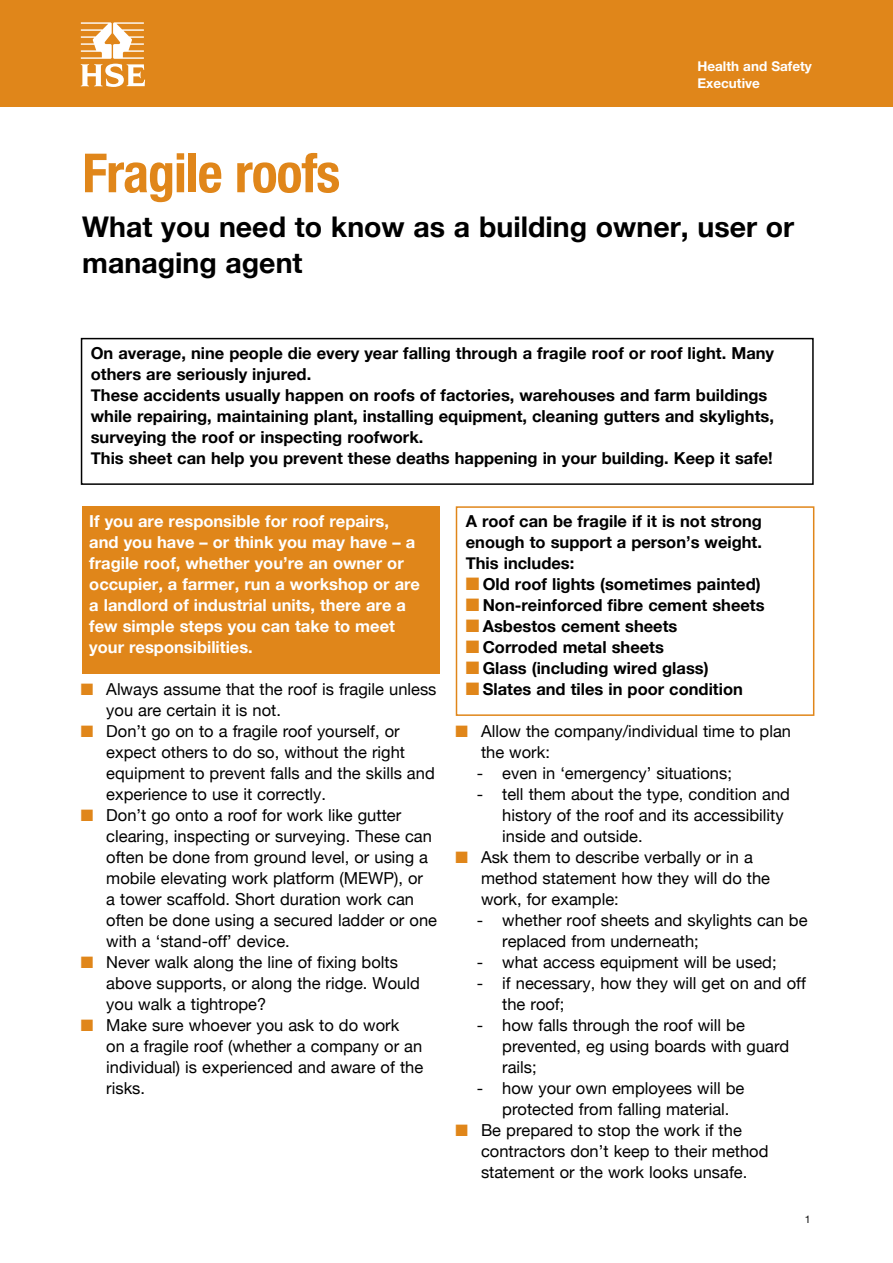
<style>
.page{position:relative;width:893px;height:1263px;background:#fff}
.page>*{position:absolute;margin:0;border:0;box-sizing:border-box;transform-origin:0 0}
.Tony_MAIN_BIG_A_HEAD{font:700 condensed 54px "Helvetica Neue";letter-spacing:-.02em;color:#e0861a}
.Tony_sub_head{font:700 28.5px/36px "Helvetica Neue";color:#000}
.BB_BULLET{font:16.5px/21px "Helvetica Neue";color:#000}
.BB_SUB_BULLET{font:16.5px/21px "Helvetica Neue";color:#000}
.BB_BOXED{font:700 16.5px/21px "Helvetica Neue";color:#000}
.BB_REV_BOLD{font:700 16.5px/21px "Helvetica Neue";color:#fff}
.BB_BULLET_BOXED{font:700 16.5px "Helvetica Neue";color:#000}
.BB_BOLD{font:700 16.5px/21px "Helvetica Neue";color:#000;text-align:justify}
.t1{font:700 13.5px/16.5px "Helvetica Neue CE";color:#fff}
.t2{font:10.5px "Helvetica Neue";color:#000}
.s1{color:#e0861a}
</style>
<div class="page">
<div style="left:82px;top:506px;width:357px;height:168px;background:#e0861a"></div>
<div style="left:0;top:0;width:893px;height:106px;background:#e0861a"></div>
<svg style="left:81px;top:22px;width:64px;height:65px"></svg>
<div style="left:81px;top:338px;width:733px;height:147px;border:2px solid #000"></div>
<div style="left:456px;top:506px;width:358px;height:210px;border:2px solid #e0861a"></div>
<p class="t1" style="left:697px;top:58px;width:116px">Health and Safety<br>Executive</p>
<p class="Tony_MAIN_BIG_A_HEAD" style="left:82px;top:140px;width:259px">Fragile roofs</p>
<p class="Tony_sub_head" style="left:82px;top:209px;width:714px">What you need to know as a building owner, user or managing agent</p>
<p class="BB_BOXED" style="left:91px;top:343px;width:685px">On average, nine people die every year falling through a fragile roof or roof light. Many others are seriously injured.</p>
<p class="BB_BOXED" style="left:91px;top:385px;width:685px">These accidents usually happen on roofs of factories, warehouses and farm buildings while repairing, maintaining plant, installing equipment, cleaning gutters and skylights, surveying the roof or inspecting roofwork.</p>
<p class="BB_BOXED" style="left:91px;top:448px;width:684px">This sheet can help you prevent these deaths happening in your building. Keep it safe!</p>
<p class="BB_REV_BOLD" style="left:89px;top:511px;width:332px">If you are responsible for roof repairs, and you have – or think you may have – a fragile roof, whether you’re an owner or occupier, a farmer, run a workshop or are a landlord of industrial units, there are a few simple steps you can take to meet your responsibilities.</p>
<p class="BB_BULLET" style="left:106px;top:679px;width:332px;text-indent:-26px"><span class="s1">■</span> Always assume that the roof is fragile unless you are certain it is not.</p>
<p class="BB_BULLET" style="left:106px;top:721px;width:330px;text-indent:-26px"><span class="s1">■</span> Don’t go on to a fragile roof yourself, or expect others to do so, without the right equipment to prevent falls and the skills and experience to use it correctly.</p>
<p class="BB_BULLET" style="left:106px;top:805px;width:332px;text-indent:-26px"><span class="s1">■</span> Don’t go onto a roof for work like gutter clearing, inspecting or surveying. These can often be done from ground level, or using a mobile elevating work platform (MEWP), or<br>a tower scaffold. Short duration work can often be done using a secured ladder or one with a ‘stand-off’ device.</p>
<p class="BB_BULLET" style="left:106px;top:952px;width:315px;text-indent:-26px"><span class="s1">■</span> Never walk along the line of fixing bolts above supports, or along the ridge. Would you walk a tightrope?</p>
<p class="BB_BULLET" style="left:106px;top:1015px;width:318px;text-indent:-26px"><span class="s1">■</span> Make sure whoever you ask to do work<br>on a fragile roof (whether a company or an individual) is experienced and aware of the risks.</p>
<p class="BB_BOLD" style="left:466px;top:511px;width:298px">A roof can be fragile if it is not strong enough to support a person’s weight.<br>This includes:</p>
<p class="BB_BOLD" style="left:466px;top:574px;width:296px"><span class="s1">■</span> Old roof lights (sometimes painted)</p>
<p class="BB_BULLET_BOXED" style="left:466px;top:592px;width:300px"><span class="s1">■</span> Non-reinforced fibre cement sheets</p>
<p class="BB_BULLET_BOXED" style="left:466px;top:613px;width:213px"><span class="s1">■</span> Asbestos cement sheets</p>
<p class="BB_BULLET_BOXED" style="left:466px;top:634px;width:200px"><span class="s1">■</span> Corroded metal sheets</p>
<p class="BB_BULLET_BOXED" style="left:466px;top:655px;width:244px"><span class="s1">■</span> Glass (including wired glass)</p>
<p class="BB_BULLET_BOXED" style="left:466px;top:676px;width:279px"><span class="s1">■</span> Slates and tiles in poor condition</p>
<p class="BB_BULLET" style="left:481px;top:721px;width:312px;text-indent:-26px"><span class="s1">■</span> Allow the company/individual time to plan the work:</p>
<p class="BB_SUB_BULLET" style="left:477px;top:763px;width:257px">- even in ‘emergency’ situations;</p>
<p class="BB_SUB_BULLET" style="left:502px;top:784px;width:289px;text-indent:-26px">- tell them about the type, condition and history of the roof and its accessibility inside and outside.</p>
<p class="BB_BULLET" style="left:481px;top:847px;width:291px;text-indent:-26px"><span class="s1">■</span> Ask them to describe verbally or in a method statement how they will do the work, for example:</p>
<p class="BB_SUB_BULLET" style="left:502px;top:910px;width:307px;text-indent:-26px">- whether roof sheets and skylights can be replaced from underneath;</p>
<p class="BB_SUB_BULLET" style="left:477px;top:952px;width:301px">- what access equipment will be used;</p>
<p class="BB_SUB_BULLET" style="left:502px;top:973px;width:305px;text-indent:-26px">- if necessary, how they will get on and off the roof;</p>
<p class="BB_SUB_BULLET" style="left:502px;top:1015px;width:289px;text-indent:-26px">- how falls through the roof will be prevented, eg using boards with guard rails;</p>
<p class="BB_SUB_BULLET" style="left:502px;top:1078px;width:244px;text-indent:-26px">- how your own employees will be protected from falling material.</p>
<p class="BB_BULLET" style="left:481px;top:1120px;width:289px;text-indent:-26px"><span class="s1">■</span> Be prepared to stop the work if the contractors don’t keep to their method statement or the work looks unsafe.</p>
<p class="t2" style="left:805px;top:1212px;width:7px">1</p>
</div>
